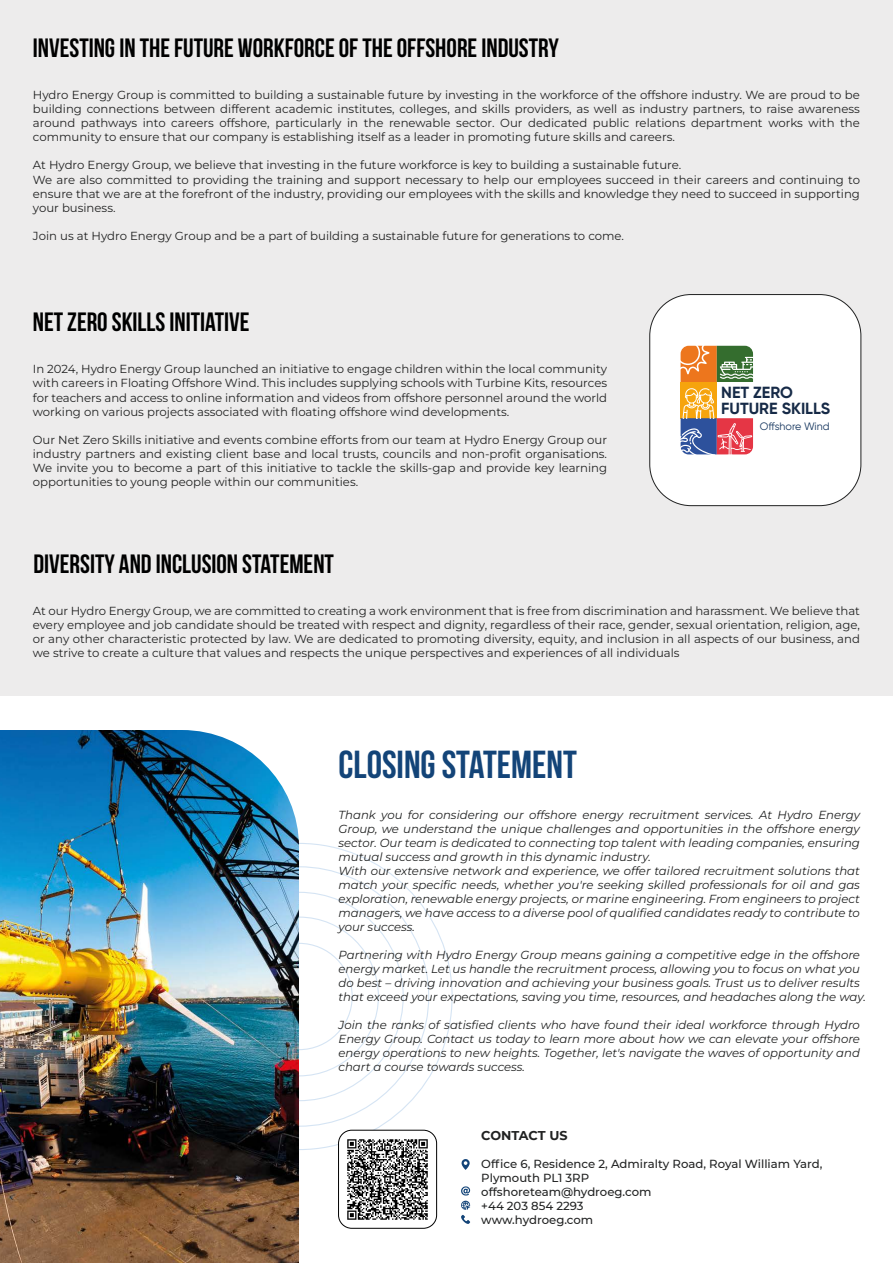
<style>
.page{position:relative;width:893px;height:1263px;background:#fff}
.page>*{position:absolute;margin:0;border:0;box-sizing:border-box;transform-origin:0 0}
.t1{font:700 38.85px "Bebas Neue";color:#134478}
.t2{font:700 26.4px "Bebas Neue";color:#000}
.t3{font:700 16.05px/16.2px "Gilroy";color:#162a47}
.t4{font:700 12.75px "Montserrat";letter-spacing:-.005em;color:#212222}
.t5{font:100 11.7px/14.1px "Montserrat";color:#212222;text-align:justify}
.t6{font:italic 100 11.7px/14.1px "Montserrat";color:#212222}
.t7{font:500 11.7px/14.1px "Montserrat";color:#212222}
.t8{font:10.8px "Gilroy";color:#17375f}
</style>
<div class="page">
<div style="left:0;top:0;width:893px;height:695px;background:#edecec"></div>
<div style="left:650px;top:295px;width:211px;height:211px;background:#fff;border-radius:41px"></div>
<div style="left:649px;top:294px;width:212px;height:212px;border:1px solid #212222;border-radius:41px"></div>
<div style="left:681px;top:382px;width:36px;height:36px;background:#f6a40d"></div>
<svg style="left:681px;top:388px;width:72px;height:66px"></svg>
<svg style="left:681px;top:346px;width:72px;height:36px;background:#a58848"></svg>
<img style="left:0;top:730px;width:299px;height:533px">
<img style="left:339px;top:1130px;width:98px;height:98px">
<div style="left:338px;top:1130px;width:99px;height:98px;border:1px solid #000;border-radius:13px"></div>
<svg style="left:461px;top:1159px;width:9px;height:11px"></svg>
<svg style="left:461px;top:1186px;width:9px;height:38px"></svg>
<h2 class="t2" style="left:33px;top:33px;width:527px">INVESTING IN THE FUTURE WORKFORCE OF THE OFFSHORE INDUSTRY</h2>
<p class="t5" style="left:33px;top:88px;width:828px">Hydro Energy Group is committed to building a sustainable future by investing in the workforce of the offshore industry. We are proud to be building connections between different academic institutes, colleges, and skills providers, as well as industry partners, to raise awareness around pathways into careers offshore, particularly in the renewable sector. Our dedicated public relations department works with the community to ensure that our company is establishing itself as a leader in promoting future skills and careers.</p>
<p class="t5" style="left:33px;top:158px;width:829px;text-align:left">At Hydro Energy Group, we believe that investing in the future workforce is key to building a sustainable future.<br>We are also committed to providing the training and support necessary to help our employees succeed in their careers and continuing to ensure that we are at the forefront of the industry, providing our employees with the skills and knowledge they need to succeed in supporting your business.</p>
<p class="t5" style="left:33px;top:228px;width:593px">Join us at Hydro Energy Group and be a part of building a sustainable future for generations to come.</p>
<h2 class="t2" style="left:33px;top:307px;width:218px">NET ZERO SKILLS INITIATIVE</h2>
<p class="t5" style="left:33px;top:362px;width:576px">In 2024, Hydro Energy Group launched an initiative to engage children within the local community with careers in Floating Offshore Wind. This includes supplying schools with Turbine Kits, resources for teachers and access to online information and videos from offshore personnel around the world working on various projects associated with floating offshore wind developments.</p>
<p class="t5" style="left:33px;top:432px;width:576px">Our Net Zero Skills initiative and events combine efforts from our team at Hydro Energy Group our industry partners and existing client base and local trusts, councils and non-profit organisations.<br>We invite you to become a part of this initiative to tackle the skills-gap and provide key learning opportunities to young people within our communities.</p>
<h2 class="t2" style="left:34px;top:549px;width:302px">DIVERSITY AND INCLUSION STATEMENT</h2>
<h3 class="t3" style="left:721px;top:384px;width:110px">NET ZERO<br>FUTURE SKILLS</h3>
<p class="t8" style="left:760px;top:420px;width:71px">Offshore Wind</p>
<p class="t5" style="left:33px;top:603px;width:829px">At our Hydro Energy Group, we are committed to creating a work environment that is free from discrimination and harassment. We believe that every employee and job candidate should be treated with respect and dignity, regardless of their race, gender, sexual orientation, religion, age, or any other characteristic protected by law. We are dedicated to promoting diversity, equity, and inclusion in all aspects of our business, and we strive to create a culture that values and respects the unique perspectives and experiences of all individuals</p>
<h1 class="t1" style="left:339px;top:743px;width:240px">CLOSING STATEMENT</h1>
<p class="t6" style="left:339px;top:807px;width:523px">Thank you for considering our offshore energy recruitment services. At Hydro Energy Group, we understand the unique challenges and opportunities in the offshore energy sector. Our team is dedicated to connecting top talent with leading companies, ensuring mutual success and growth in this dynamic industry.<br>With our extensive network and experience, we offer tailored recruitment solutions that match your specific needs, whether you're seeking skilled professionals for oil and gas exploration, renewable energy projects, or marine engineering. From engineers to project managers, we have access to a diverse pool of qualified candidates ready to contribute to your success.</p>
<p class="t6" style="left:339px;top:948px;width:529px">Partnering with Hydro Energy Group means gaining a competitive edge in the offshore energy market. Let us handle the recruitment process, allowing you to focus on what you do best – driving innovation and achieving your business goals. Trust us to deliver results that exceed your expectations, saving you time, resources, and headaches along the way.</p>
<p class="t6" style="left:339px;top:1018px;width:523px;text-align:justify">Join the ranks of satisfied clients who have found their ideal workforce through Hydro Energy Group. Contact us today to learn more about how we can elevate your offshore energy operations to new heights. Together, let's navigate the waves of opportunity and chart a course towards success.</p>
<p class="t4" style="left:481px;top:1126px;width:88px">CONTACT US</p>
<p class="t7" style="left:481px;top:1156px;width:343px">Office 6, Residence 2, Admiralty Road, Royal William Yard,<br>Plymouth PL1 3RP<br>offshoreteam@hydroeg.com<br>+44 203 854 2293<br>www.hydroeg.com</p>
</div>
